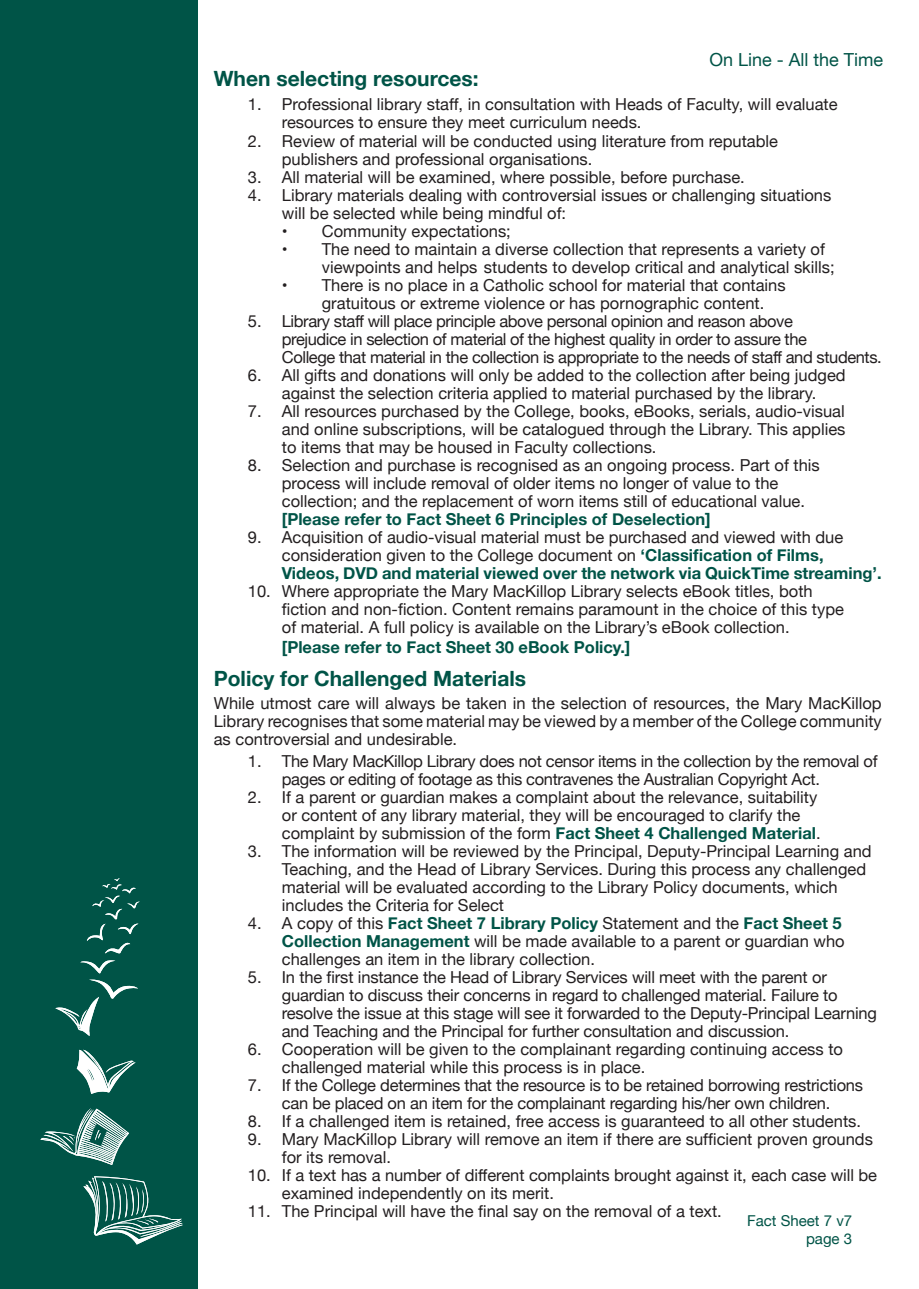
<style>
.page{position:relative;width:919px;height:1289px;background:#fff}
.page>*{position:absolute;margin:0;border:0;box-sizing:border-box;transform-origin:0 0}
.Body_Text_Bullet_spa{font:700 21px "Helvetica Neue";color:#005447}
.Body_Text{font:700 21px "Helvetica Neue";color:#005447}
.t1{font:18px "Helvetica Neue";color:#005447}
.Body_Text_Bullet_spa-2{font:16.5px/18px "Helvetica Neue";color:#231f20}
.Body_Text_Bullet_spa-3{font:16.5px/18px "Helvetica Neue";letter-spacing:-.025em;color:#231f20}
.Body_Text_Bullet_spa-4{font:16.5px/18px "Helvetica Neue";letter-spacing:-.02em;color:#231f20}
.Body_Text_Bullet_spa-5{font:700 16.5px "Helvetica Neue";color:#005447}
.t2{font:15px/18px "Helvetica Neue";color:#005447;text-align:right}
.s1{font-weight:700;color:#005447}
</style>
<div class="page">
<div style="left:0;top:0;width:198px;height:1288px;background:#005447"></div>
<svg style="left:41px;top:940px;width:142px;height:304px"></svg>
<svg style="left:87px;top:878px;width:53px;height:63px"></svg>
<p class="t1" style="left:709px;top:47px;width:175px">On Line - All the Time</p>
<p class="Body_Text" style="left:214px;top:62px;width:266px">When selecting resources:</p>
<p class="Body_Text_Bullet_spa-2" style="left:282px;top:97px;width:557px;text-indent:-34px">1. Professional library staff, in consultation with Heads of Faculty, will evaluate resources to ensure they meet curriculum needs.</p>
<p class="Body_Text_Bullet_spa-2" style="left:282px;top:133px;width:497px;text-indent:-34px">2. Review of material will be conducted using literature from reputable publishers and professional organisations.</p>
<p class="Body_Text_Bullet_spa-2" style="left:248px;top:169px;width:498px">3. All material will be examined, where possible, before purchase.</p>
<p class="Body_Text_Bullet_spa-2" style="left:282px;top:187px;width:551px;text-indent:-34px">4. Library materials dealing with controversial issues or challenging situations will be selected while being mindful of:</p>
<p class="Body_Text_Bullet_spa-2" style="left:282px;top:223px;width:230px">• Community expectations;</p>
<p class="Body_Text_Bullet_spa-2" style="left:322px;top:241px;width:514px;text-indent:-40px">• The need to maintain a diverse collection that represents a variety of viewpoints and helps students to develop critical and analytical skills;</p>
<p class="Body_Text_Bullet_spa-2" style="left:322px;top:277px;width:465px;text-indent:-40px">• There is no place in a Catholic school for material that contains gratuitous or extreme violence or has pornographic content.</p>
<p class="Body_Text_Bullet_spa-3" style="left:282px;top:313px;width:601px;text-indent:-34px">5. Library staff will place principle above personal opinion and reason above<br>prejudice in selection of material of the highest quality in order to assure the<br>College that material in the collection is appropriate to the needs of staff and students.</p>
<p class="Body_Text_Bullet_spa-2" style="left:248px;top:367px;width:599px;text-align:center">6. All gifts and donations will only be added to the collection after being judged against the selection criteria applied to material purchased by the library.</p>
<p class="Body_Text_Bullet_spa-2" style="left:282px;top:403px;width:565px;text-align:justify;text-indent:-34px">7. All resources purchased by the College, books, eBooks, serials, audio-visual and online subscriptions, will be catalogued through the Library. This applies to items that may be housed in Faculty collections.</p>
<p class="Body_Text_Bullet_spa-2" style="left:282px;top:457px;width:539px;text-indent:-34px">8. Selection and purchase is recognised as an ongoing process. Part of this process will include removal of older items no longer of value to the collection; and the replacement of worn items still of educational value.</p>
<p class="Body_Text_Bullet_spa-5" style="left:282px;top:506px;width:430px">[Please refer to Fact Sheet 6 Principles of Deselection]</p>
<p class="Body_Text_Bullet_spa-2" style="left:282px;top:529px;width:601px;text-indent:-34px">9. Acquisition of audio-visual material must be purchased and viewed with due consideration given to the College document on <span class="s1">‘Classification of Films,<br>Videos, DVD and material viewed over the network via QuickTime streaming’.</span></p>
<p class="Body_Text_Bullet_spa-2" style="left:282px;top:583px;width:563px;text-indent:-34px">10. Where appropriate the Mary MacKillop Library selects eBook titles, both fiction and non-fiction. Content remains paramount in the choice of this type of material. A full policy is available on the Library’s eBook collection.</p>
<p class="Body_Text_Bullet_spa-5" style="left:282px;top:633px;width:350px">[Please refer to Fact Sheet 30 eBook Policy.]</p>
<p class="Body_Text_Bullet_spa" style="left:214px;top:662px;width:314px">Policy for Challenged Materials</p>
<p class="Body_Text_Bullet_spa-2" style="left:214px;top:694px;width:669px;text-align:justify">While utmost care will always be taken in the selection of resources, the Mary MacKillop Library recognises that some material may be viewed by a member of the College community as controversial and undesirable.</p>
<p class="Body_Text_Bullet_spa-4" style="left:282px;top:753px;width:597px;text-indent:-34px">1. The Mary MacKillop Library does not censor items in the collection by the removal of pages or editing of footage as this contravenes the Australian Copyright Act.</p>
<p class="Body_Text_Bullet_spa-2" style="left:282px;top:789px;width:540px;text-indent:-34px">2. If a parent or guardian makes a complaint about the relevance, suitability or content of any library material, they will be encouraged to clarify the complaint by submission of the form <span class="s1">Fact Sheet 4 Challenged Material</span>.</p>
<p class="Body_Text_Bullet_spa-2" style="left:282px;top:843px;width:591px;text-indent:-34px">3. The information will be reviewed by the Principal, Deputy-Principal Learning and Teaching, and the Head of Library Services. During this process any challenged material will be evaluated according to the Library Policy documents, which includes the Criteria for Select</p>
<p class="Body_Text_Bullet_spa-2" style="left:282px;top:915px;width:564px;text-indent:-34px">4. A copy of this <span class="s1">Fact Sheet 7 Library Policy</span> Statement and the <span class="s1">Fact Sheet 5<br>Collection Management</span> will be made available to a parent or guardian who challenges an item in the library collection.</p>
<p class="Body_Text_Bullet_spa-2" style="left:282px;top:969px;width:596px;text-indent:-34px">5. In the first instance the Head of Library Services will meet with the parent or guardian to discuss their concerns in regard to challenged material. Failure to resolve the issue at this stage will see it forwarded to the Deputy-Principal Learning and Teaching and the Principal for further consultation and discussion.</p>
<p class="Body_Text_Bullet_spa-2" style="left:282px;top:1041px;width:562px;text-indent:-34px">6. Cooperation will be given to the complainant regarding continuing access to challenged material while this process is in place.</p>
<p class="Body_Text_Bullet_spa-2" style="left:248px;top:1077px;width:616px;text-align:center">7. If the College determines that the resource is to be retained borrowing restrictions can be placed on an item for the complainant regarding his/her own children.</p>
<p class="Body_Text_Bullet_spa-2" style="left:248px;top:1113px;width:614px">8. If a challenged item is retained, free access is guaranteed to all other students.</p>
<p class="Body_Text_Bullet_spa-2" style="left:282px;top:1131px;width:592px;text-indent:-34px">9. Mary MacKillop Library will remove an item if there are sufficient proven grounds for its removal.</p>
<p class="Body_Text_Bullet_spa-2" style="left:282px;top:1167px;width:596px;text-indent:-34px">10. If a text has a number of different complaints brought against it, each case will be examined independently on its merit.</p>
<p class="Body_Text_Bullet_spa-2" style="left:248px;top:1203px;width:475px">11. The Principal will have the final say on the removal of a text.</p>
<p class="t2" style="left:747px;top:1212px;width:107px">Fact Sheet 7 v7 page 3</p>
</div>
